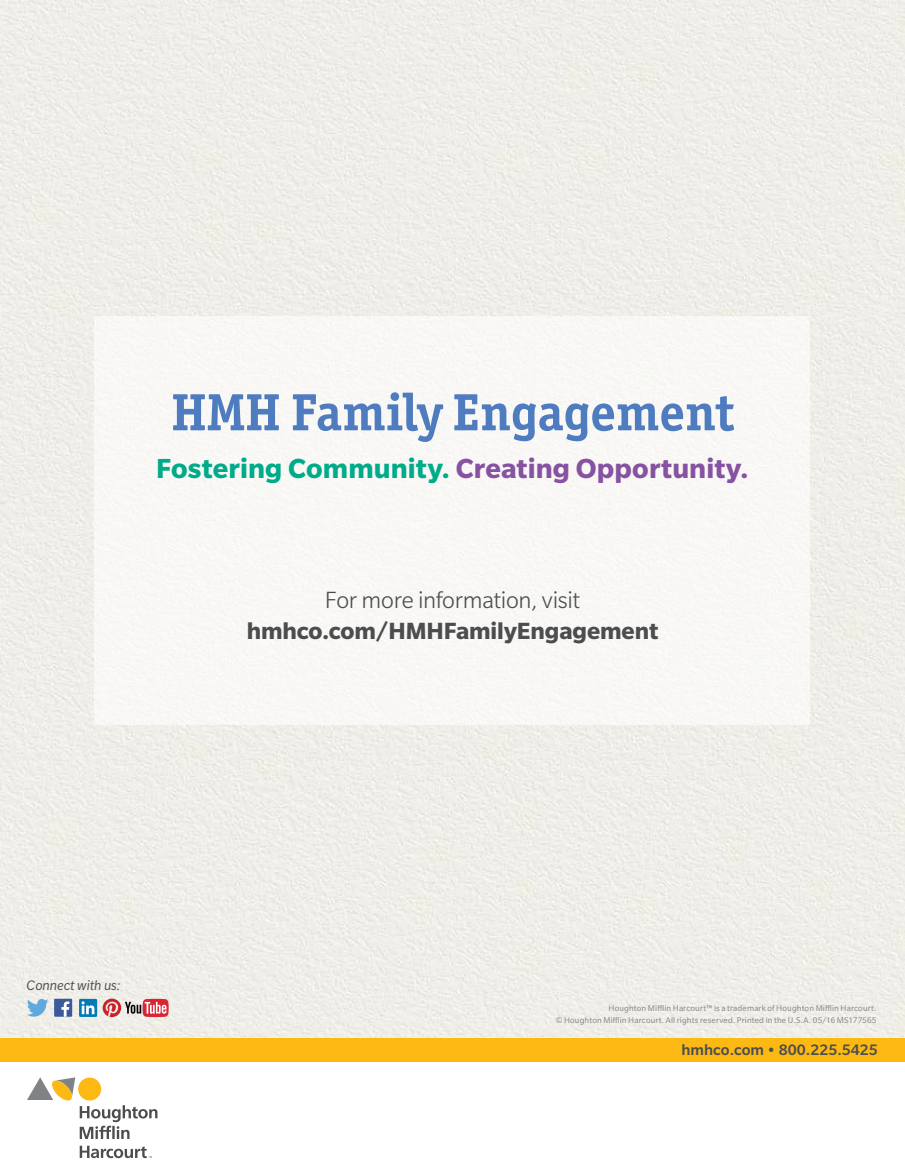
<style>
.page{position:relative;width:905px;height:1175px;background:#fff}
.page>*{position:absolute;margin:0;border:0;box-sizing:border-box;transform-origin:0 0}
.t1{font:700 52.5px "Officina Ser ITC Std";color:#4e7cbe}
.t2{font:700 30px "Slate Pro";letter-spacing:.005em;color:#8652a1}
.t3{font:700 25.5px "Slate Pro";letter-spacing:-.005em;color:#4d4d4f}
.t4{font:300 25.5px "Slate Pro";letter-spacing:-.01em;color:#4d4d4f}
.t5{font:500 16.5px "Slate Pro";color:#4d4d4f}
.t6{font:italic 15px "Slate Pro";color:#4d4d4f}
.t7{font:9px/12px "Slate Pro";letter-spacing:.015em;color:#818386;text-align:right}
.s1{color:#00ab89}
</style>
<div class="page">
<div style="left:0;top:0;width:904px;height:1037px;background:#f0eee8"></div>
<div style="left:94px;top:316px;width:716px;height:408px;background:#f9f8f5"></div>
<svg style="left:27px;top:999px;width:21px;height:17px"></svg>
<div style="left:54px;top:998px;width:18px;height:18px;background:#3c5a99"></div>
<svg style="left:61px;top:1001px;width:8px;height:15px"></svg>
<svg style="left:79px;top:998px;width:18px;height:18px"></svg>
<svg style="left:81px;top:1001px;width:13px;height:13px"></svg>
<svg style="left:103px;top:998px;width:66px;height:19px"></svg>
<div style="left:0;top:1037px;width:904px;height:24px;background:#fdb913"></div>
<svg style="left:27px;top:1077px;width:130px;height:61px"></svg>
<svg style="left:80px;top:1145px;width:72px;height:13px"></svg>
<h1 class="t1" style="left:171px;top:380px;width:563px">HMH Family Engagement</h1>
<h2 class="t2" style="left:156px;top:452px;width:594px"><span class="s1">Fostering Community.</span> Creating Opportunity.</h2>
<h3 class="t4" style="left:325px;top:586px;width:257px">For more information, visit</h3>
<h3 class="t3" style="left:247px;top:617px;width:413px">hmhco.com/HMHFamilyEngagement</h3>
<h3 class="t6" style="left:27px;top:977px;width:95px">Connect with us:</h3>
<p class="t7" style="left:555px;top:1001px;width:322px">Houghton Mifflin Harcourt™ is a trademark of Houghton Mifflin Harcourt.<br>© Houghton Mifflin Harcourt. All rights reserved. Printed in the U.S.A. 05/16 MS177565</p>
<h3 class="t5" style="left:681px;top:1041px;width:198px">hmhco.com • 800.225.5425</h3>
</div>
